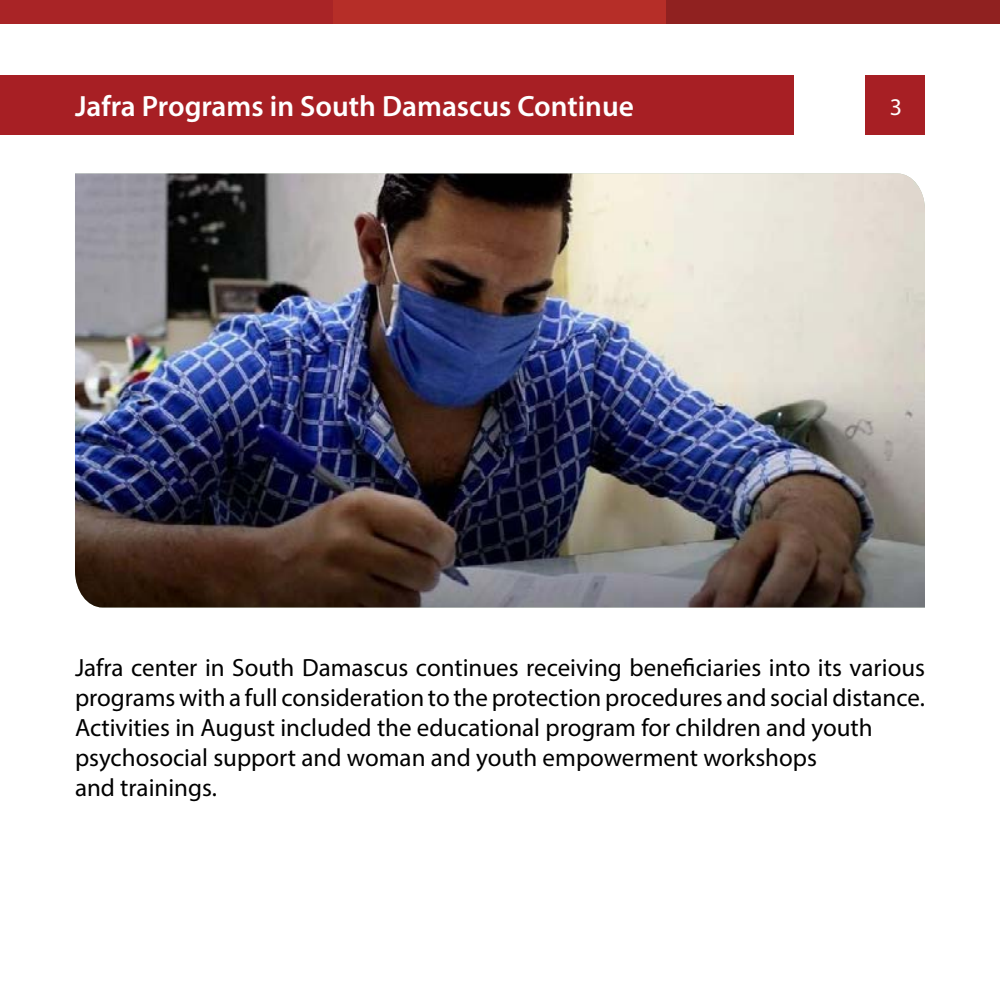
<style>
.page{position:relative;width:1000px;height:1000px;background:#fff}
.page>*{position:absolute;margin:0;border:0;box-sizing:border-box;transform-origin:0 0}
.t1{font:600 29.38px "Myriad Pro";color:#fff}
.t2{font:25px/30px "Myriad Pro";color:#000}
.t3{font:24px "Myriad Pro";color:#fff}
</style>
<div class="page">
<div style="left:0;top:75px;width:794px;height:60px;background:#a71f24"></div>
<div style="left:865px;top:75px;width:60px;height:60px;background:#a71f24"></div>
<div style="left:0;top:0;width:333px;height:24px;background:#a92426"></div>
<div style="left:333px;top:0;width:334px;height:24px;background:#b62e28"></div>
<div style="left:667px;top:0;width:333px;height:24px;background:#902120"></div>
<img style="left:75px;top:174px;width:850px;height:434px">
<p class="t1" style="left:75px;top:87px;width:560px">Jafra Programs in South Damascus Continue</p>
<p class="t3" style="left:890px;top:92px;width:14px">3</p>
<p class="t2" style="left:75px;top:652px;width:852px">Jafra center in South Damascus continues receiving beneficiaries into its various programswithafullconsiderationtotheprotectionproceduresandsocialdistance.<br>Activities in August included the educational program for children and youth psychosocial support and woman and youth empowerment workshops<br>and trainings.</p>
</div>
